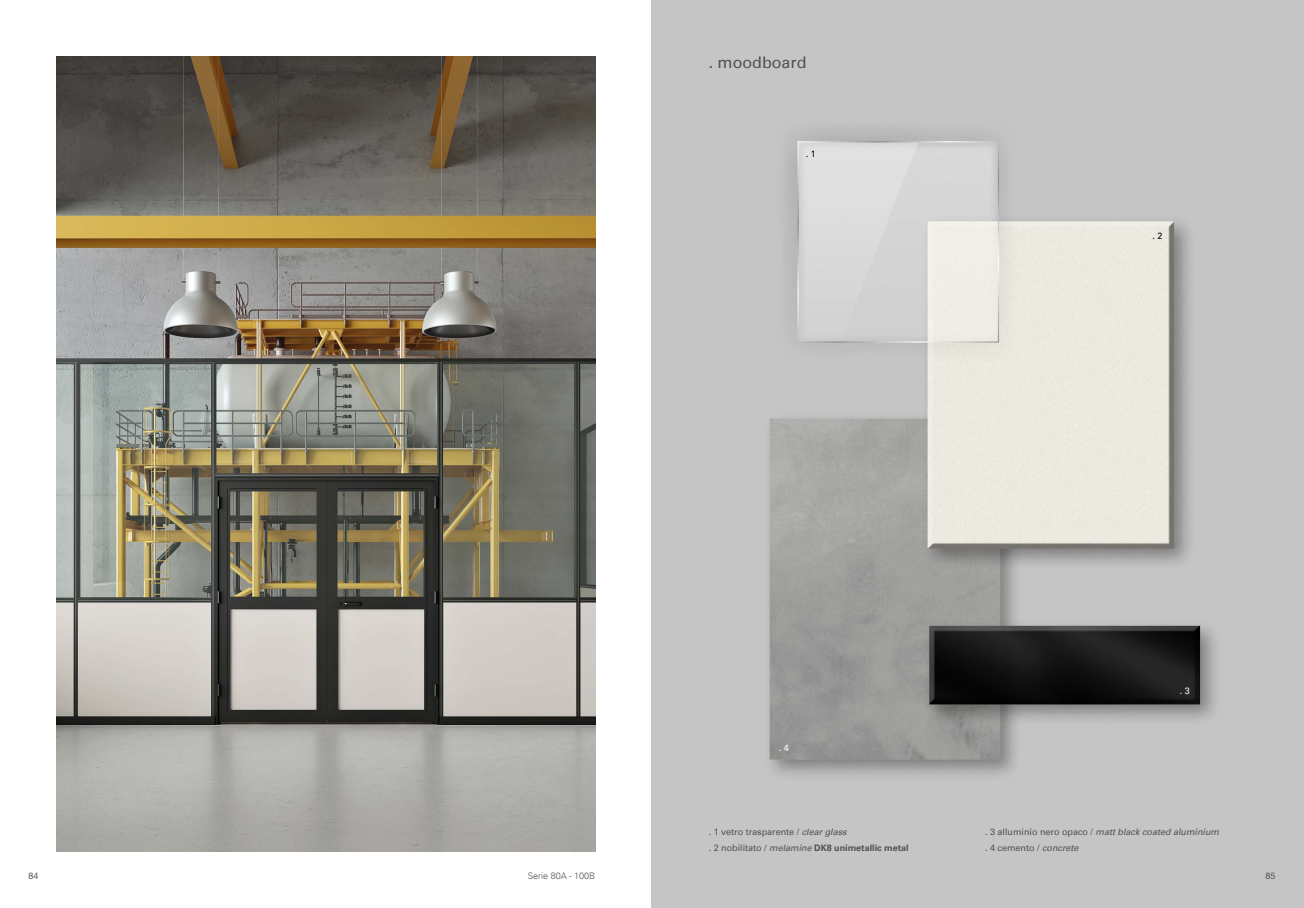
<style>
.page{position:relative;width:1304px;height:908px;background:#fff}
.page>*{position:absolute;margin:0;border:0;box-sizing:border-box;transform-origin:0 0}
.t1{font:16px "Univers";color:#54504f}
.t2{font:9px "Univers";color:#54504f}
.t3{font:italic 9px "Univers";color:#54504f}
.t4{font:700 9px "Univers";color:#54504f}
.t5{font:300 9px "Univers";color:#54504f}
.t6{font:9px "Univers";color:#fff}
.t7{font:9px "Univers";color:#000}
.t8{font:9px "Helvetica Neue LT Std";color:#54504f}
.s1{font-style:italic}
.s2{font-weight:400}
.s3{font-weight:400;font-style:italic}
.s4{font-style:normal}
</style>
<div class="page">
<img style="left:57px;top:57px;width:538px;height:793px">
<img style="left:652px;top:0;width:652px;height:907px">
<p class="t1" style="left:709px;top:53px;width:99px">. moodboard</p>
<p class="t7" style="left:806px;top:149px;width:12px">. 1</p>
<p class="t7" style="left:1153px;top:230px;width:12px">. 2</p>
<p class="t6" style="left:779px;top:742px;width:12px">. 4</p>
<p class="t2" style="left:709px;top:826px;width:140px">. 1 vetro trasparente / <span class="s1">clear glass</span></p>
<p class="t4" style="left:709px;top:842px;width:202px"><span class="s2">. 2 nobilitato /</span> <span class="s3">melamine</span> DK8 unimetallic metal</p>
<p class="t6" style="left:1180px;top:685px;width:12px">. 3</p>
<p class="t3" style="left:985px;top:826px;width:236px"><span class="s4">. 3 alluminio nero opaco /</span> matt black coated aluminium</p>
<p class="t2" style="left:985px;top:842px;width:95px">. 4 cemento / <span class="s1">concrete</span></p>
<p class="t5" style="left:528px;top:870px;width:69px">Serie 80A - 100B</p>
<p class="t8" style="left:28px;top:870px;width:12px">84</p>
<p class="t8" style="left:1266px;top:870px;width:12px">85</p>
</div>
